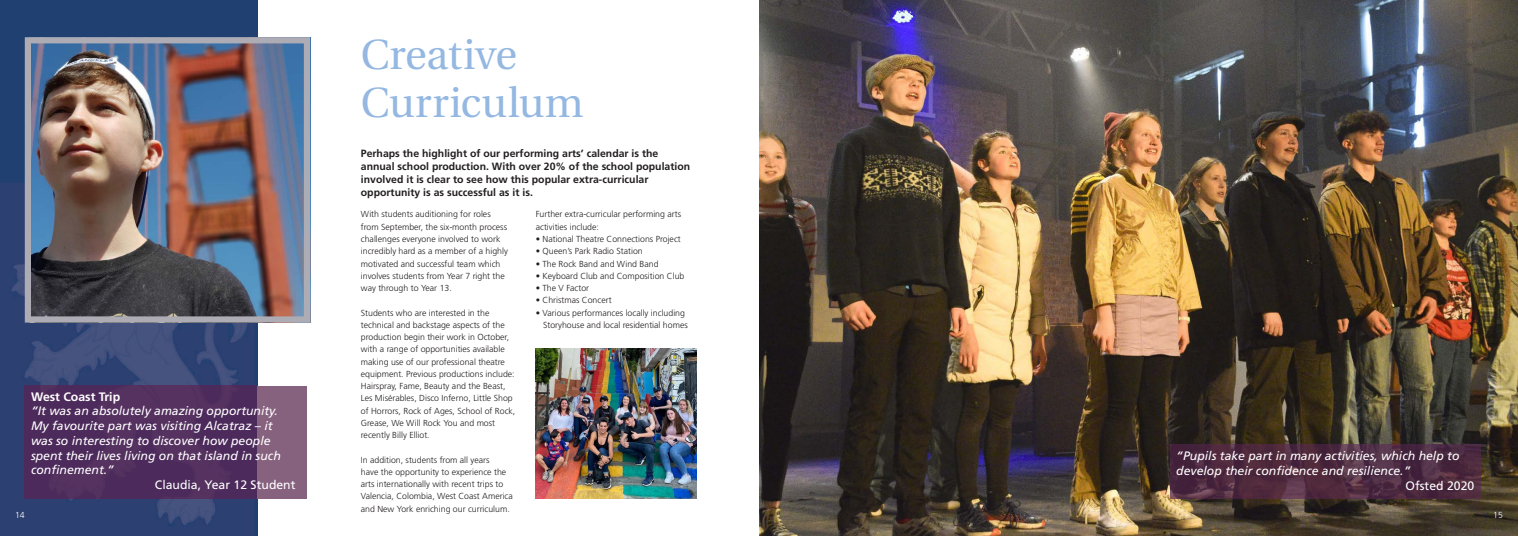
<style>
.page{position:relative;width:1518px;height:536px;background:#fff}
.page>*{position:absolute;margin:0;border:0;box-sizing:border-box;transform-origin:0 0}
.t1{font:42px/48.1px "Heuristica";letter-spacing:.005em;color:#94b8e1}
.t2{font:italic 12.25px/14.7px "Frutiger LT Std";color:#fff}
.t3{font:12.25px "Frutiger LT Std";color:#fff}
.t4{font:700 12.25px "Frutiger LT Std";color:#fff}
.t5{font:700 10.5px/13.1px "Frutiger LT Std";color:#231f20}
.t6{font:300 8.75px/12.2px "Frutiger LT Std";color:#231f20}
.t7{font:300 8.75px "Frutiger LT Std";color:#fff}
</style>
<div class="page">
<img style="left:759px;top:0;width:759px;height:536px">
<img style="left:536px;top:348px;width:161px;height:151px">
<div style="left:0;top:0;width:257px;height:536px;background:#204072"></div>
<img style="left:0;top:183px;width:255px;height:353px">
<img style="left:32px;top:44px;width:271px;height:271px">
<div style="left:25px;top:37px;width:285px;height:285px;border:6px solid #adacb5"></div>
<img style="left:1171px;top:444px;width:310px;height:55px">
<div style="left:257px;top:386px;width:50px;height:113px;background:#87627f"></div>
<hr style="left:255px;top:386px;width:2px;height:113px;background:#4b2b5c">
<img style="left:25px;top:386px;width:230px;height:113px">
<h1 class="t1" style="left:361px;top:31px;width:224px">Creative<br>Curriculum</h1>
<p class="t5" style="left:361px;top:147px;width:331px">Perhaps the highlight of our performing arts’ calendar is the annual school production. With over 20% of the school population involved it is clear to see how this popular extra-curricular opportunity is as successful as it is.</p>
<p class="t6" style="left:361px;top:208px;width:148px">With students auditioning for roles from September, the six-month process challenges everyone involved to work incredibly hard as a member of a highly motivated and successful team which involves students from Year 7 right the way through to Year 13.</p>
<p class="t6" style="left:361px;top:306px;width:156px">Students who are interested in the technical and backstage aspects of the production begin their work in October, with a range of opportunities available making use of our professional theatre equipment. Previous productions include:<br>Hairspray, Fame, Beauty and the Beast, Les Misérables, Disco Inferno, Little Shop of Horrors, Rock of Ages, School of Rock, Grease, We Will Rock You and most recently Billy Elliot.</p>
<p class="t6" style="left:361px;top:453px;width:154px">In addition, students from all years<br>have the opportunity to experience the arts internationally with recent trips to Valencia, Colombia, West Coast America and New York enriching our curriculum.</p>
<p class="t6" style="left:536px;top:208px;width:147px">Further extra-curricular performing arts activities include:</p>
<p class="t6" style="left:536px;top:233px;width:147px">• National Theatre Connections Project</p>
<p class="t6" style="left:536px;top:245px;width:108px">• Queen’s Park Radio Station</p>
<p class="t6" style="left:536px;top:257px;width:124px">• The Rock Band and Wind Band</p>
<p class="t6" style="left:536px;top:270px;width:150px">• Keyboard Club and Composition Club</p>
<p class="t6" style="left:536px;top:282px;width:55px">• The V Factor</p>
<p class="t6" style="left:536px;top:294px;width:77px">• Christmas Concert</p>
<p class="t6" style="left:543px;top:306px;width:146px;text-indent:-7px">• Various performances locally including<br>Storyhouse and local residential homes</p>
<h2 class="t4" style="left:31px;top:389px;width:91px">West Coast Trip</h2>
<h2 class="t2" style="left:31px;top:404px;width:251px">“It was an absolutely amazing opportunity.<br>My favourite part was visiting Alcatraz – it was so interesting to discover how people spent their lives living on that island in such confinement.”</h2>
<h2 class="t3" style="left:155px;top:477px;width:142px">Claudia, Year 12 Student</h2>
<h2 class="t2" style="left:1176px;top:449px;width:285px">“Pupils take part in many activities, which help to develop their confidence and resilience.”</h2>
<h2 class="t3" style="left:1406px;top:478px;width:70px">Ofsted 2020</h2>
<p class="t7" style="left:15px;top:510px;width:11px">14</p>
<p class="t7" style="left:1493px;top:510px;width:11px">15</p>
</div>
